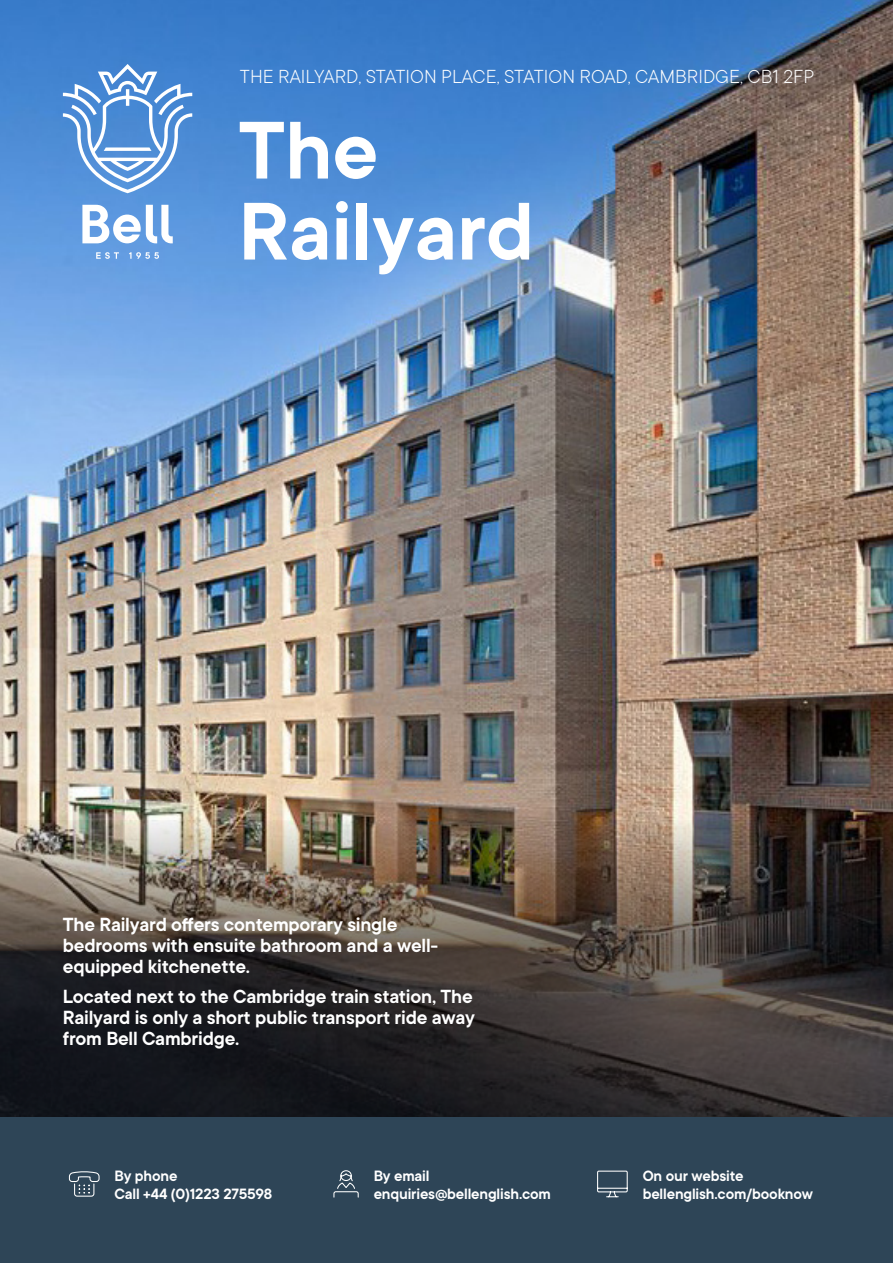
<style>
.page{position:relative;width:893px;height:1263px;background:#fff}
.page>*{position:absolute;margin:0;border:0;box-sizing:border-box;transform-origin:0 0}
.t1{font:600 90px/81px "TT Commons";color:#fff}
.Sub-h2{font:600 21px/21px "TT Commons";letter-spacing:-.01em;color:#fff}
.Into_3_All_caps{font:300 21px "TT Commons";color:#fff}
.Sub-h{font:600 16.5px/18px "TT Commons";letter-spacing:-.01em;color:#fff}
</style>
<div class="page">
<img style="left:0;top:0;width:893px;height:820px">
<img style="left:0;top:820px;width:893px;height:298px">
<div style="left:0;top:1118px;width:893px;height:145px;background:#2e4557"></div>
<svg style="left:597px;top:1170px;width:31px;height:28px"></svg>
<svg style="left:68px;top:1171px;width:32px;height:26px"></svg>
<svg style="left:333px;top:1170px;width:26px;height:28px"></svg>
<svg style="left:82px;top:205px;width:91px;height:38px"></svg>
<svg style="left:96px;top:252px;width:23px;height:7px"></svg>
<svg style="left:129px;top:252px;width:30px;height:7px"></svg>
<svg style="left:63px;top:64px;width:129px;height:129px"></svg>
<p class="Into_3_All_caps" style="left:240px;top:65px;width:576px">THE RAILYARD, STATION PLACE, STATION ROAD, CAMBRIDGE, CB1 2FP</p>
<h1 class="t1" style="left:238px;top:111px;width:297px">The<br>Railyard</h1>
<p class="Sub-h2" style="left:63px;top:915px;width:377px">The Railyard offers contemporary single bedrooms with ensuite bathroom and a well&shy;equipped kitchenette.</p>
<p class="Sub-h2" style="left:63px;top:986px;width:414px;text-align:justify">Located next to the Cambridge train station, The Railyard is only a short public transport ride away from Bell Cambridge.</p>
<p class="Sub-h" style="left:115px;top:1167px;width:159px">By phone<br>Call +44 (0)1223 275598</p>
<p class="Sub-h" style="left:374px;top:1167px;width:179px">By email enquiries@bellenglish.com</p>
<p class="Sub-h" style="left:643px;top:1167px;width:172px">On our website bellenglish.com/booknow</p>
</div>
